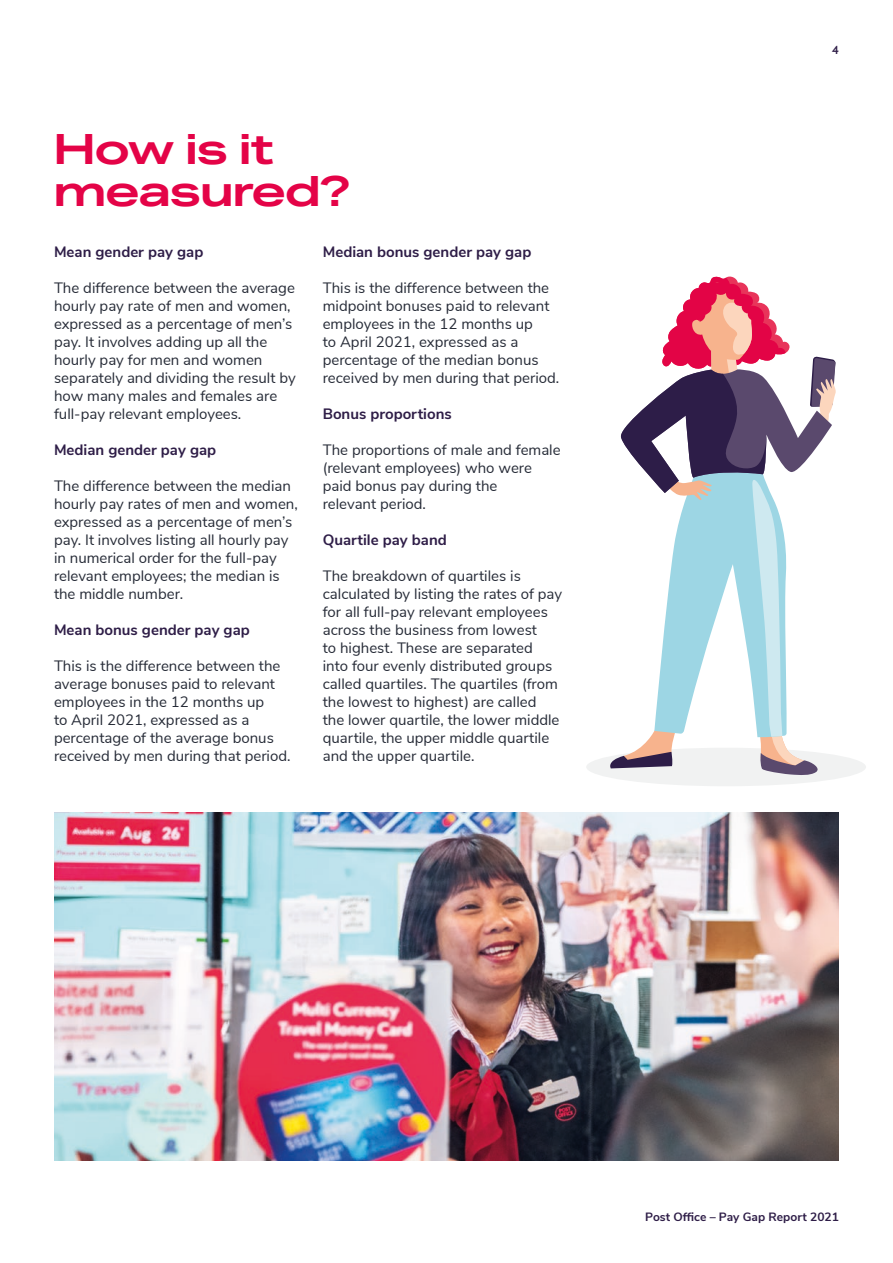
<style>
.page{position:relative;width:893px;height:1263px;background:#fff}
.page>*{position:absolute;margin:0;border:0;box-sizing:border-box;transform-origin:0 0}
.t1{font:600 42px/42px "Post Office Headline";color:#e40347}
.t2{font:15px/18px "Nunito Sans";color:#262b37}
.t3{font:700 15px "Nunito Sans";color:#2e1d47}
.t4{font:700 12px "Nunito Sans";color:#2e1d47}
.t5{font:700 12px "Atten New";color:#2e1d47}
</style>
<div class="page">
<div style="left:586px;top:748px;width:280px;height:38px;background:#f1f2f2;border-radius:50%"></div>
<img style="left:54px;top:813px;width:785px;height:348px">
<svg style="left:610px;top:276px;width:226px;height:499px"></svg>
<h1 class="t1" style="left:54px;top:128px;width:298px">How is it measured?</h1>
<p class="t3" style="left:54px;top:241px;width:151px">Mean gender pay gap</p>
<p class="t2" style="left:54px;top:278px;width:243px">The difference between the average hourly pay rate of men and women, expressed as a percentage of men’s pay. It involves adding up all the hourly pay for men and women separately and dividing the result by how many males and females are full-pay relevant employees.</p>
<p class="t3" style="left:54px;top:439px;width:164px">Median gender pay gap</p>
<p class="t2" style="left:54px;top:476px;width:245px">The difference between the median hourly pay rates of men and women, expressed as a percentage of men’s pay. It involves listing all hourly pay in numerical order for the full-pay relevant employees; the median is the middle number.</p>
<p class="t3" style="left:54px;top:619px;width:197px">Mean bonus gender pay gap</p>
<p class="t2" style="left:54px;top:656px;width:238px">This is the difference between the average bonuses paid to relevant employees in the 12 months up<br>to April 2021, expressed as a percentage of the average bonus received by men during that period.</p>
<p class="t3" style="left:323px;top:241px;width:210px">Median bonus gender pay gap</p>
<p class="t2" style="left:323px;top:278px;width:238px">This is the difference between the midpoint bonuses paid to relevant employees in the 12 months up<br>to April 2021, expressed as a percentage of the median bonus received by men during that period.</p>
<p class="t3" style="left:323px;top:403px;width:130px">Bonus proportions</p>
<p class="t2" style="left:323px;top:440px;width:239px">The proportions of male and female (relevant employees) who were paid bonus pay during the<br>relevant period.</p>
<p class="t3" style="left:323px;top:529px;width:126px">Quartile pay band</p>
<p class="t2" style="left:323px;top:566px;width:241px">The breakdown of quartiles is calculated by listing the rates of pay for all full-pay relevant employees across the business from lowest<br>to highest. These are separated<br>into four evenly distributed groups called quartiles. The quartiles (from the lowest to highest) are called<br>the lower quartile, the lower middle quartile, the upper middle quartile and the upper quartile.</p>
<p class="t5" style="left:832px;top:43px;width:8px">4</p>
<p class="t4" style="left:645px;top:1208px;width:195px">Post Office – Pay Gap Report 2021</p>
</div>
